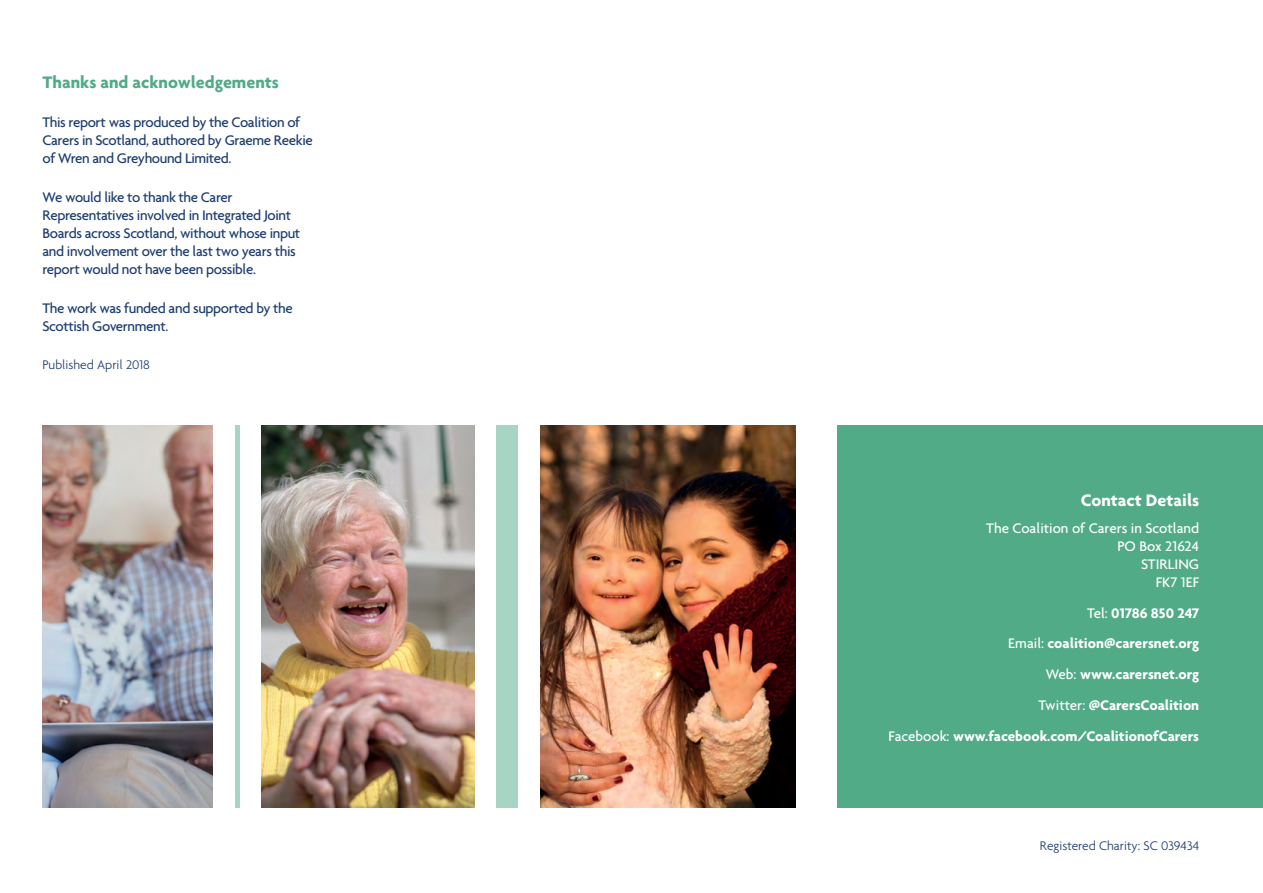
<style>
.page{position:relative;width:1263px;height:893px;background:#fff}
.page>*{position:absolute;margin:0;border:0;box-sizing:border-box;transform-origin:0 0}
.t1{font:700 18px "Agenda";color:#51ab87}
.t2{font:700 18px "Agenda";color:#fff}
.t3{font:500 15px/18px "Agenda";letter-spacing:-.025em;color:#1d3d71}
.t4{font:700 15px/30.8px "Agenda";color:#fff;text-align:right}
.t5{font:500 15px/18px "Agenda";color:#fff;text-align:right}
.t6{font:300 13.5px "Agenda";color:#1d3d71}
.s1{font-weight:500}
</style>
<div class="page">
<div style="left:838px;top:425px;width:425px;height:383px;background:#51ab87"></div>
<div style="left:496px;top:425px;width:22px;height:383px;background:#a8d5c3"></div>
<hr style="left:235px;top:425px;width:4px;height:383px;background:#a8d5c3">
<img style="left:540px;top:425px;width:255px;height:383px">
<img style="left:261px;top:425px;width:213px;height:383px">
<img style="left:43px;top:425px;width:170px;height:383px">
<p class="t1" style="left:43px;top:71px;width:238px">Thanks and acknowledgements</p>
<p class="t3" style="left:43px;top:113px;width:272px">This report was produced by the Coalition of<br>Carers in Scotland, authored by Graeme Reekie of Wren and Greyhound Limited.</p>
<p class="t3" style="left:43px;top:188px;width:259px">We would like to thank the Carer Representatives involved in Integrated Joint Boards across Scotland, without whose input and involvement over the last two years this report would not have been possible.</p>
<p class="t3" style="left:43px;top:299px;width:252px">The work was funded and supported by the<br>Scottish Government.</p>
<p class="t6" style="left:43px;top:357px;width:109px">Published April 2018</p>
<p class="t2" style="left:1081px;top:489px;width:120px">Contact Details</p>
<p class="t5" style="left:986px;top:519px;width:214px">The Coalition of Carers in Scotland<br>PO Box 21624<br>STIRLING<br>FK7 1EF</p>
<p class="t4" style="left:888px;top:597px;width:312px"><span class="s1">Tel:</span> 01786 850 247<br><span class="s1">Email:</span> coalition@carersnet.org<br><span class="s1">Web:</span> www.carersnet.org<br><span class="s1">Twitter:</span> @CarersCoalition<br><span class="s1">Facebook:</span> www.facebook.com/CoalitionofCarers</p>
<p class="t6" style="left:1040px;top:838px;width:161px">Registered Charity: SC 039434</p>
</div>
